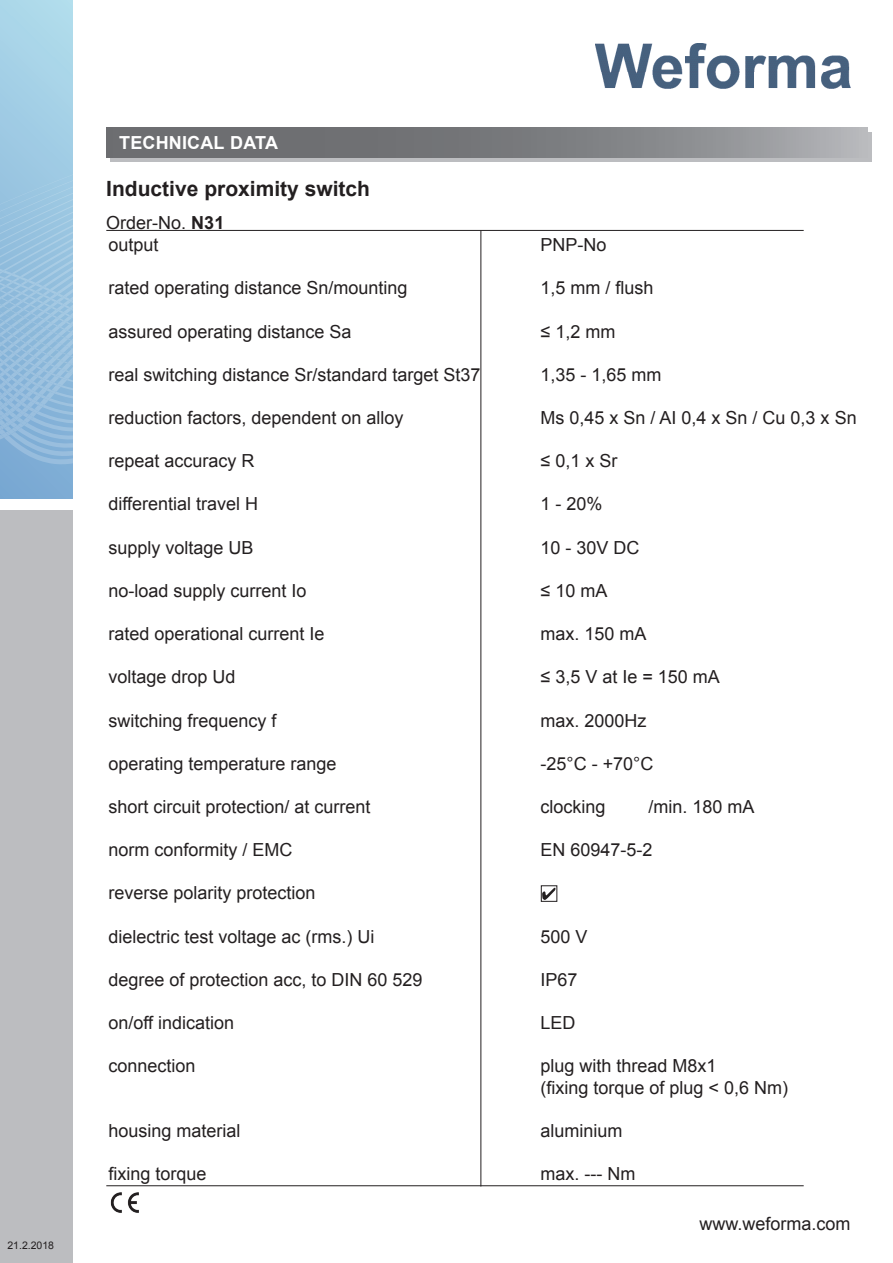
<style>
.page{position:relative;width:893px;height:1263px;background:#fff}
.page>*{position:absolute;margin:0;border:0;box-sizing:border-box;transform-origin:0 0}
.t1{font:700 21px "Arial";color:#231f20}
.t2{font:18px/21.6px "Arial";color:#231f20}
.t3{font:700 18px "Arial";letter-spacing:.01em;color:#fff}
.t4{font:10.5px "Arial";color:#231f20}
.s1{font-weight:700}
</style>
<div class="page">
<img style="left:595px;top:43px;width:255px;height:46px">
<svg style="left:0;top:0;width:72px;height:499px;background:#9ecbe3"></svg>
<svg style="left:0;top:107px;width:72px;height:360px;background:#96c0de"></svg>
<div style="left:0;top:510px;width:72px;height:753px;background:#bcbdc0"></div>
<hr style="left:106px;top:230px;width:698px;height:1px;background:#231f20">
<hr style="left:106px;top:1185px;width:698px;height:1px;background:#231f20">
<hr style="left:480px;top:231px;width:1px;height:955px;background:#231f20">
<img style="left:110px;top:1192px;width:29px;height:21px">
<svg style="left:543px;top:888px;width:12px;height:11px"></svg>
<div style="left:541px;top:885px;width:16px;height:16px;border:1px solid #231f20"></div>
<div style="left:110px;top:132px;width:762px;height:30px;background:linear-gradient(to right,#bcbdc0,#bcbdc0)"></div>
<svg style="left:106px;top:128px;width:762px;height:29px;background:#7f8083"></svg>
<p class="t4" style="left:7px;top:1239px;width:48px">21.2.2018</p>
<p class="t3" style="left:119px;top:131px;width:160px">TECHNICAL DATA</p>
<p class="t1" style="left:106px;top:175px;width:265px">Inductive proximity switch</p>
<p class="t2" style="left:106px;top:212px;width:120px">Order-No. <span class="s1">N31</span></p>
<p class="t2" style="left:108px;top:234px;width:52px">output</p>
<p class="t2" style="left:540px;top:234px;width:68px">PNP-No</p>
<p class="t2" style="left:108px;top:277px;width:301px">rated operating distance Sn/mounting</p>
<p class="t2" style="left:540px;top:277px;width:115px">1,5 mm / flush</p>
<p class="t2" style="left:108px;top:321px;width:245px">assured operating distance Sa</p>
<p class="t2" style="left:540px;top:321px;width:76px">≤ 1,2 mm</p>
<p class="t2" style="left:108px;top:364px;width:374px">real switching distance Sr/standard target St37</p>
<p class="t2" style="left:540px;top:364px;width:123px">1,35 - 1,65 mm</p>
<p class="t2" style="left:108px;top:407px;width:297px">reduction factors, dependent on alloy</p>
<p class="t2" style="left:540px;top:407px;width:318px">Ms 0,45 x Sn / AI 0,4 x Sn / Cu 0,3 x Sn</p>
<p class="t2" style="left:108px;top:450px;width:148px">repeat accuracy R</p>
<p class="t2" style="left:540px;top:450px;width:78px">≤ 0,1 x Sr</p>
<p class="t2" style="left:108px;top:493px;width:151px">differential travel H</p>
<p class="t2" style="left:540px;top:493px;width:64px">1 - 20%</p>
<p class="t2" style="left:108px;top:537px;width:147px">supply voltage UB</p>
<p class="t2" style="left:540px;top:537px;width:101px">10 - 30V DC</p>
<p class="t2" style="left:108px;top:580px;width:200px">no-load supply current Io</p>
<p class="t2" style="left:540px;top:580px;width:68px">≤ 10 mA</p>
<p class="t2" style="left:108px;top:623px;width:218px">rated operational current Ie</p>
<p class="t2" style="left:540px;top:623px;width:108px">max. 150 mA</p>
<p class="t2" style="left:108px;top:666px;width:129px">voltage drop Ud</p>
<p class="t2" style="left:540px;top:666px;width:181px">≤ 3,5 V at Ie = 150 mA</p>
<p class="t2" style="left:108px;top:709px;width:170px">switching frequency f</p>
<p class="t2" style="left:540px;top:709px;width:108px">max. 2000Hz</p>
<p class="t2" style="left:108px;top:753px;width:230px">operating temperature range</p>
<p class="t2" style="left:540px;top:753px;width:114px">-25°C - +70°C</p>
<p class="t2" style="left:108px;top:796px;width:264px">short circuit protection/ at current</p>
<p class="t2" style="left:540px;top:796px;width:67px">clocking</p>
<p class="t2" style="left:648px;top:796px;width:108px">/min. 180 mA</p>
<p class="t2" style="left:108px;top:839px;width:186px">norm conformity / EMC</p>
<p class="t2" style="left:540px;top:839px;width:114px">EN 60947-5-2</p>
<p class="t2" style="left:108px;top:882px;width:209px">reverse polarity protection</p>
<p class="t2" style="left:108px;top:925px;width:268px">dielectric test voltage ac (rms.) Ui</p>
<p class="t2" style="left:540px;top:925px;width:49px">500 V</p>
<p class="t2" style="left:108px;top:969px;width:316px">degree of protection acc, to DIN 60 529</p>
<p class="t2" style="left:540px;top:969px;width:39px">IP67</p>
<p class="t2" style="left:108px;top:1012px;width:127px">on/off indication</p>
<p class="t2" style="left:540px;top:1012px;width:37px">LED</p>
<p class="t2" style="left:108px;top:1055px;width:89px">connection</p>
<p class="t2" style="left:540px;top:1055px;width:249px">plug with thread M8x1<br>(fixing torque of plug &lt; 0,6 Nm)</p>
<p class="t2" style="left:108px;top:1120px;width:134px">housing material</p>
<p class="t2" style="left:540px;top:1120px;width:84px">aluminium</p>
<p class="t2" style="left:108px;top:1163px;width:100px">fixing torque</p>
<p class="t2" style="left:540px;top:1163px;width:96px">max. --- Nm</p>
<p class="t2" style="left:699px;top:1213px;width:153px">www.weforma.com</p>
</div>
